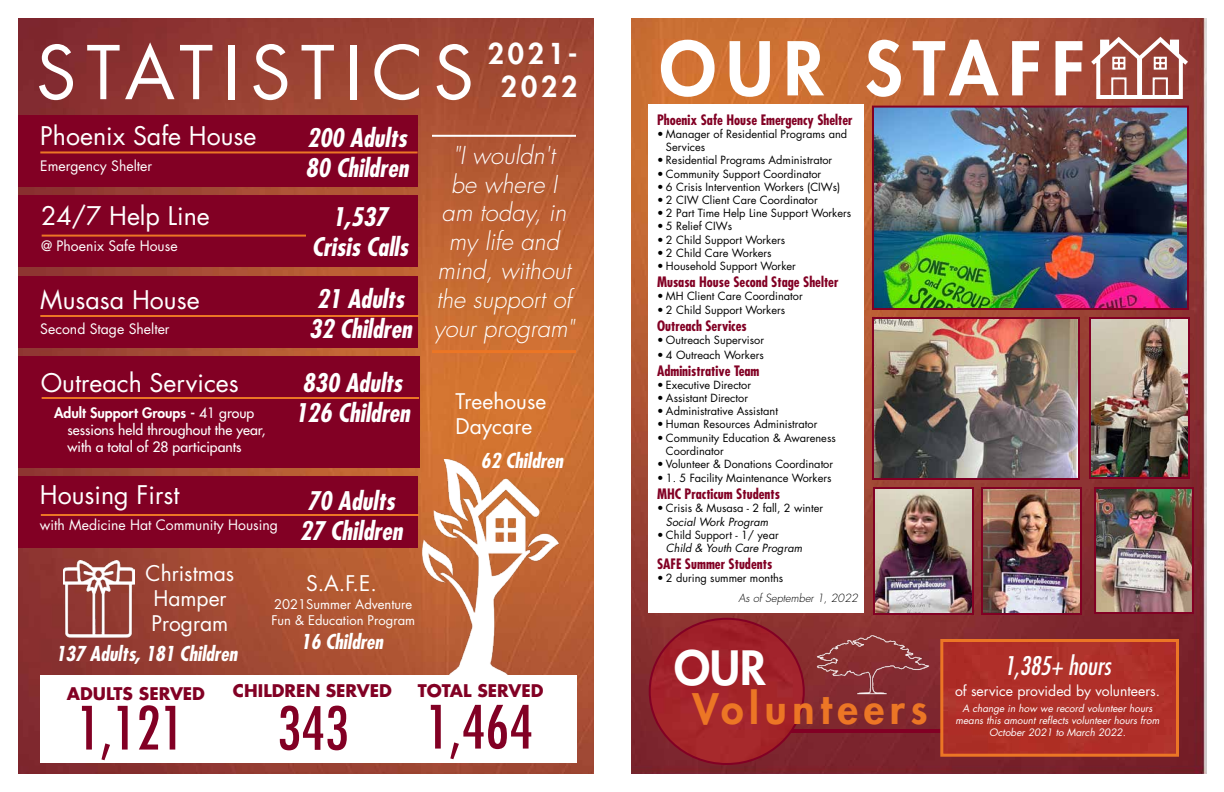
<style>
.page{position:relative;width:1224px;height:792px;background:#fff}
.page>*{position:absolute;margin:0;border:0;box-sizing:border-box;transform-origin:0 0}
.t1{font:72px "Futura Std";letter-spacing:.14em;color:#fff}
.t2{font:800 72px "Futura Std";letter-spacing:.14em;color:#fff}
.t3{font:condensed 58px "Futura Std";color:#820024}
.t4{font:800 46px "Futura Std";color:#fff}
.t5{font:800 41px "Futura Std";letter-spacing:.14em;color:#ec7625}
.t6{font:800 28px/33.6px "Futura Std";letter-spacing:.14em;color:#fff;text-align:center}
.t7{font:italic 700 condensed 25px/30px "Futura Std";color:#fff;text-align:center}
.t8{font:25px "Futura Std";color:#fff}
.t9{font:italic condensed 25px "Futura Std";color:#fff}
.t10{font:italic 300 24px/28.8px "Futura Std";color:#fff;text-align:center}
.t11{font:21px/25.2px "Futura Std";color:#fff}
.t12{font:italic 700 condensed 20px "Futura Std";color:#fff}
.t13{font:700 17px "Futura Std";color:#820024}
.t14{font:700 condensed 14px "Futura Std";color:#820024}
.t15{font:14px "Futura Std";color:#fff}
.t16{font:500 14px/16.8px "Futura Std";color:#fff}
.t17{font:13px/15.6px "Futura Std";color:#fff}
.t18{font:11px/13.2px "Futura Std";color:#000}
.t19{font:italic 11px "Futura Std";color:#000}
.t20{font:italic 300 11px "Futura Std";color:#000}
.t21{font:italic 10px/12px "Futura Std";color:#fff;text-align:center}
.s1{font-weight:800}
</style>
<div class="page">
<img style="left:19px;top:18px;width:575px;height:756px">
<div style="left:18px;top:476px;width:400px;height:72px;background:#820024"></div>
<div style="left:18px;top:356px;width:401px;height:112px;background:#820024"></div>
<div style="left:18px;top:276px;width:400px;height:72px;background:#820024"></div>
<div style="left:18px;top:195px;width:400px;height:72px;background:#820024"></div>
<div style="left:18px;top:115px;width:400px;height:72px;background:#820024"></div>
<img style="left:63px;top:560px;width:72px;height:79px">
<div style="left:40px;top:675px;width:537px;height:88px;background:#fff"></div>
<hr style="left:40px;top:151px;width:378px;height:2px;background:#ec7625">
<hr style="left:42px;top:235px;width:345px;height:2px;background:#ec7625">
<div style="left:306px;top:206px;width:108px;height:55px;background:#820024"></div>
<hr style="left:40px;top:315px;width:379px;height:2px;background:#ec7625">
<hr style="left:42px;top:397px;width:377px;height:2px;background:#ec7625">
<hr style="left:41px;top:514px;width:378px;height:2px;background:#ec7625">
<img style="left:414px;top:459px;width:153px;height:216px">
<img style="left:631px;top:18px;width:576px;height:756px">
<div style="left:648px;top:104px;width:216px;height:509px;background:#fff"></div>
<svg style="left:1087px;top:34px;width:105px;height:67px"></svg>
<hr style="left:711px;top:729px;width:270px;height:4px;background:#820024">
<img style="left:650px;top:619px;width:154px;height:145px">
<div style="left:944px;top:643px;width:231px;height:110px;background:#b02f29"></div>
<div style="left:940px;top:639px;width:239px;height:118px;border:3px solid #ec7625"></div>
<img style="left:875px;top:109px;width:311px;height:198px">
<div style="left:872px;top:106px;width:317px;height:204px;border:2px solid #820024"></div>
<img style="left:875px;top:320px;width:202px;height:157px">
<div style="left:872px;top:317px;width:208px;height:163px;border:2px solid #820024"></div>
<img style="left:1092px;top:320px;width:95px;height:156px">
<div style="left:1089px;top:317px;width:101px;height:162px;border:2px solid #820024"></div>
<img style="left:984px;top:490px;width:95px;height:122px">
<div style="left:981px;top:487px;width:101px;height:128px;border:2px solid #820024"></div>
<img style="left:876px;top:490px;width:95px;height:122px">
<div style="left:873px;top:487px;width:101px;height:128px;border:2px solid #820024"></div>
<img style="left:815px;top:630px;width:116px;height:69px">
<img style="left:1097px;top:490px;width:94px;height:121px">
<div style="left:1094px;top:487px;width:100px;height:127px;border:2px solid #820024"></div>
<hr style="left:432px;top:135px;width:144px;height:2px;background:#fff">
<hr style="left:432px;top:350px;width:144px;height:3px;background:#ec7625">
<h1 class="t1" style="left:36px;top:27px;width:439px">STATISTICS</h1>
<h3 class="t6" style="left:488px;top:37px;width:91px">2021-<br>2022</h3>
<h3 class="t8" style="left:40px;top:120px;width:218px">Phoenix Safe House</h3>
<p class="t15" style="left:40px;top:157px;width:113px">Emergency Shelter</p>
<h3 class="t8" style="left:41px;top:200px;width:170px">24/7 Help Line</h3>
<p class="t15" style="left:41px;top:237px;width:138px">@ Phoenix Safe House</p>
<h3 class="t8" style="left:40px;top:283px;width:161px">Musasa House</h3>
<p class="t15" style="left:40px;top:320px;width:131px">Second Stage Shelter</p>
<h3 class="t8" style="left:41px;top:366px;width:200px">Outreach Services</h3>
<p class="t16" style="left:67px;top:405px;width:199px;text-indent:-13px"><span class="s1">Adult Support Groups -</span> 41 group sessions held throughout the year, with a total of 28 participants</p>
<h3 class="t8" style="left:40px;top:479px;width:141px">Housing First</h3>
<p class="t15" style="left:40px;top:516px;width:240px">with Medicine Hat Community Housing</p>
<h3 class="t7" style="left:306px;top:123px;width:104px;text-align:left">200 Adults<br>80 Children</h3>
<h3 class="t7" style="left:312px;top:202px;width:98px">1,537<br>Crisis Calls</h3>
<h3 class="t7" style="left:309px;top:284px;width:104px">21 Adults<br>32 Children</h3>
<h3 class="t7" style="left:295px;top:368px;width:116px">830 Adults<br>126 Children</h3>
<h3 class="t7" style="left:300px;top:486px;width:104px">70 Adults<br>27 Children</h3>
<h3 class="t11" style="left:146px;top:561px;width:90px">Christmas<br>Hamper<br>Program</h3>
<h3 class="t11" style="left:306px;top:571px;width:72px">S.A.F.E.</h3>
<p class="t17" style="left:271px;top:597px;width:145px">2021Summer Adventure<br>Fun &amp; Education Program</p>
<h3 class="t12" style="left:301px;top:629px;width:84px">16 Children</h3>
<h3 class="t12" style="left:56px;top:641px;width:183px">137 Adults, 181 Children</h3>
<h3 class="t10" style="left:434px;top:141px;width:142px">"I wouldn't<br>be where I am today, in my life and mind, without the support of your program"</h3>
<h3 class="t11" style="left:456px;top:389px;width:92px">Treehouse<br>Daycare</h3>
<h3 class="t12" style="left:481px;top:449px;width:84px">62 Children</h3>
<h3 class="t13" style="left:67px;top:683px;width:140px">ADULTS SERVED</h3>
<h3 class="t13" style="left:233px;top:679px;width:160px">CHILDREN SERVED</h3>
<h3 class="t13" style="left:418px;top:679px;width:127px">TOTAL SERVED</h3>
<h2 class="t3" style="left:77px;top:693px;width:109px">1,121</h2>
<h2 class="t3" style="left:277px;top:694px;width:73px">343</h2>
<h2 class="t3" style="left:426px;top:692px;width:109px">1,464</h2>
<h1 class="t2" style="left:660px;top:23px;width:427px">OUR STAFF</h1>
<p class="t14" style="left:657px;top:111px;width:197px">Phoenix Safe House Emergency Shelter</p>
<p class="t18" style="left:666px;top:128px;width:183px;text-indent:-9px">• Manager of Residential Programs and<br>Services</p>
<p class="t18" style="left:657px;top:154px;width:177px">• Residential Programs Administrator</p>
<p class="t18" style="left:657px;top:167px;width:166px">• Community Support Coordinator</p>
<p class="t18" style="left:657px;top:180px;width:185px">• 6 Crisis Intervention Workers (CIWs)</p>
<p class="t18" style="left:657px;top:194px;width:162px">• 2 CIW Client Care Coordinator</p>
<p class="t18" style="left:657px;top:207px;width:196px">• 2 Part Time Help Line Support Workers</p>
<p class="t18" style="left:657px;top:220px;width:77px">• 5 Relief CIWs</p>
<p class="t18" style="left:657px;top:233px;width:130px">• 2 Child Support Workers</p>
<p class="t18" style="left:657px;top:246px;width:116px">• 2 Child Care Workers</p>
<p class="t18" style="left:657px;top:260px;width:140px">• Household Support Worker</p>
<p class="t14" style="left:657px;top:273px;width:183px">Musasa House Second Stage Shelter</p>
<p class="t18" style="left:657px;top:290px;width:147px">• MH Client Care Coordinator</p>
<p class="t18" style="left:657px;top:304px;width:130px">• 2 Child Support Workers</p>
<p class="t14" style="left:657px;top:317px;width:91px">Outreach Services</p>
<p class="t18" style="left:657px;top:334px;width:109px">• Outreach Supervisor</p>
<p class="t18" style="left:657px;top:348px;width:108px">• 4 Outreach Workers</p>
<p class="t14" style="left:657px;top:362px;width:104px">Administrative Team</p>
<p class="t18" style="left:657px;top:378px;width:96px">• Executive Director</p>
<p class="t18" style="left:657px;top:392px;width:93px">• Assistant Director</p>
<p class="t18" style="left:657px;top:405px;width:122px">• Administrative Assistant</p>
<p class="t18" style="left:657px;top:418px;width:162px">• Human Resources Administrator</p>
<p class="t18" style="left:666px;top:431px;width:171px;text-indent:-9px">• Community Education &amp; Awareness<br>Coordinator</p>
<p class="t18" style="left:657px;top:458px;width:178px">• Volunteer &amp; Donations Coordinator</p>
<p class="t18" style="left:657px;top:472px;width:176px">• 1. 5 Facility Maintenance Workers</p>
<p class="t14" style="left:657px;top:485px;width:125px">MHC Practicum Students</p>
<p class="t18" style="left:657px;top:502px;width:168px">• Crisis &amp; Musasa - 2 fall, 2 winter</p>
<p class="t19" style="left:666px;top:515px;width:104px">Social Work Program</p>
<p class="t18" style="left:657px;top:528px;width:123px">• Child Support - 1/ year</p>
<p class="t19" style="left:666px;top:541px;width:138px">Child &amp; Youth Care Program</p>
<p class="t14" style="left:657px;top:555px;width:117px">SAFE Summer Students</p>
<p class="t18" style="left:657px;top:572px;width:128px">• 2 during summer months</p>
<p class="t20" style="left:739px;top:592px;width:121px">As of September 1, 2022</p>
<h3 class="t4" style="left:674px;top:639px;width:93px">OUR</h3>
<h3 class="t5" style="left:692px;top:683px;width:237px">Volunteers</h3>
<h3 class="t9" style="left:1004px;top:650px;width:108px">1,385+ hours</h3>
<p class="t15" style="left:955px;top:682px;width:206px">of service provided by volunteers.</p>
<p class="t21" style="left:955px;top:703px;width:206px">A change in how we record volunteer hours means this amount reflects volunteer hours from<br>October 2021 to March 2022.</p>
</div>
